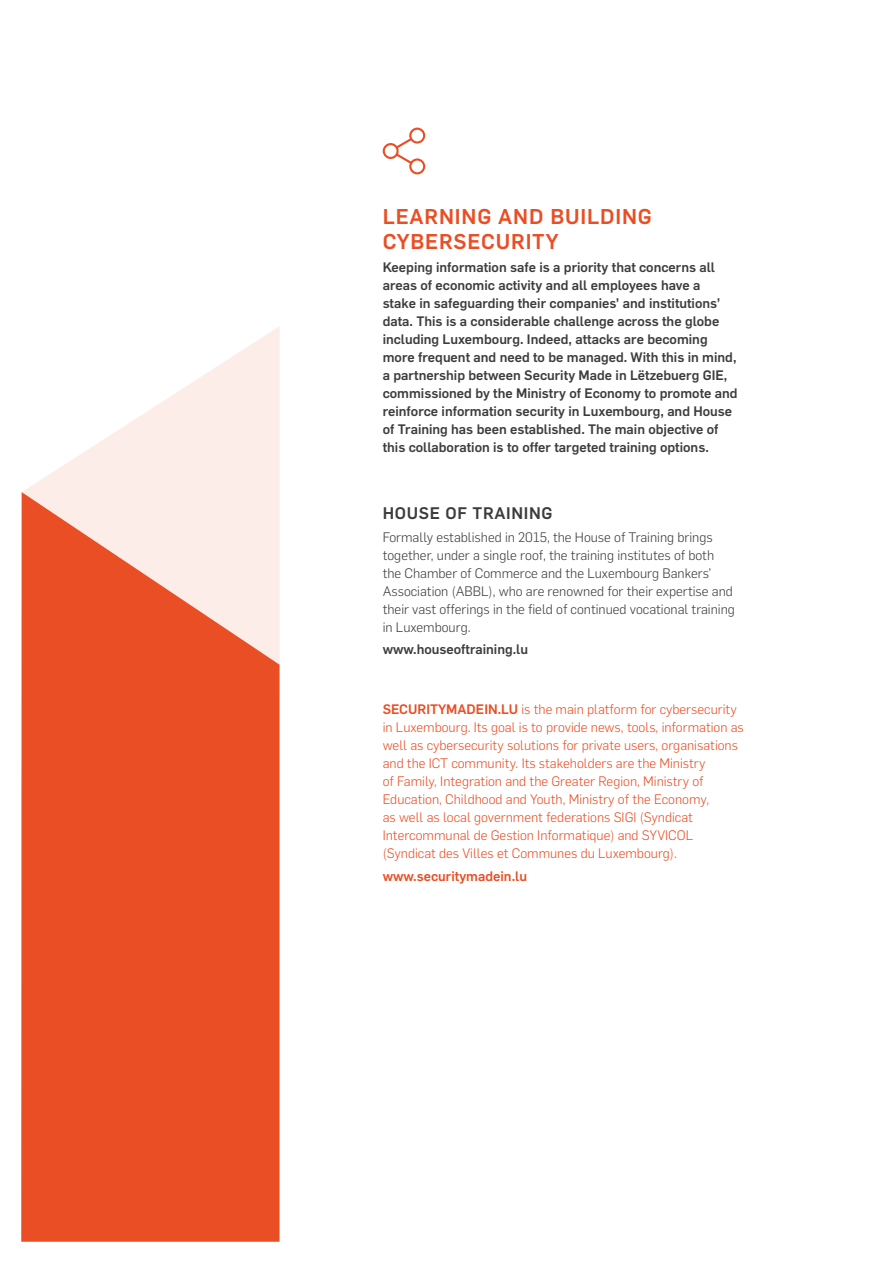
<style>
.page{position:relative;width:893px;height:1263px;background:#fff}
.page>*{position:absolute;margin:0;border:0;box-sizing:border-box;transform-origin:0 0}
.t1{font:500 21px/25.2px "Flama";letter-spacing:.04em;color:#e94e24}
.t2{font:500 16.5px "Flama";letter-spacing:.04em;color:#3c3c3b}
.t3{font:500 13.5px/18px "Flama";color:#3c3c3b}
.t4{font:300 13.5px/18px "Flama";color:#e94e24}
.t5{font:300 13.5px/18px "Flama";color:#3c3c3b}
.t6{font:500 13.5px "Flama";color:#e94e24}
.s1{font-weight:500}
</style>
<div class="page">
<svg style="left:23px;top:327px;width:257px;height:370px"></svg>
<svg style="left:21px;top:492px;width:258px;height:750px;background:#eb613c"></svg>
<svg style="left:383px;top:128px;width:42px;height:46px"></svg>
<h1 class="t1" style="left:383px;top:202px;width:271px">LEARNING AND BUILDING<br>CYBERSECURITY</h1>
<p class="t3" style="left:383px;top:257px;width:356px">Keeping information safe is a priority that concerns all areas of economic activity and all employees have a<br>stake in safeguarding their companies’ and institutions’ data. This is a considerable challenge across the globe including Luxembourg. Indeed, attacks are becoming more frequent and need to be managed. With this in mind, a partnership between Security Made in Lëtzebuerg GIE, commissioned by the Ministry of Economy to promote and reinforce information security in Luxembourg, and House of Training has been established. The main objective of this collaboration is to offer targeted training options.</p>
<p class="t2" style="left:383px;top:501px;width:171px">HOUSE OF TRAINING</p>
<p class="t5" style="left:383px;top:527px;width:354px">Formally established in 2015, the House of Training brings together, under a single roof, the training institutes of both the Chamber of Commerce and the Luxembourg Bankers’ Association (ABBL), who are renowned for their expertise and their vast offerings in the field of continued vocational training in Luxembourg.</p>
<p class="t3" style="left:383px;top:639px;width:147px">www.houseoftraining.lu</p>
<p class="t4" style="left:383px;top:700px;width:363px"><span class="s1">SECURITYMADEIN.LU</span> is the main platform for cybersecurity in Luxembourg. Its goal is to provide news, tools, information as well as cybersecurity solutions for private users, organisations and the ICT community. Its stakeholders are the Ministry<br>of Family, Integration and the Greater Region, Ministry of Education, Childhood and Youth, Ministry of the Economy,<br>as well as local government federations SIGI (Syndicat Intercommunal de Gestion Informatique) and SYVICOL (Syndicat des Villes et Communes du Luxembourg).</p>
<p class="t6" style="left:383px;top:866px;width:146px">www.securitymadein.lu</p>
</div>
